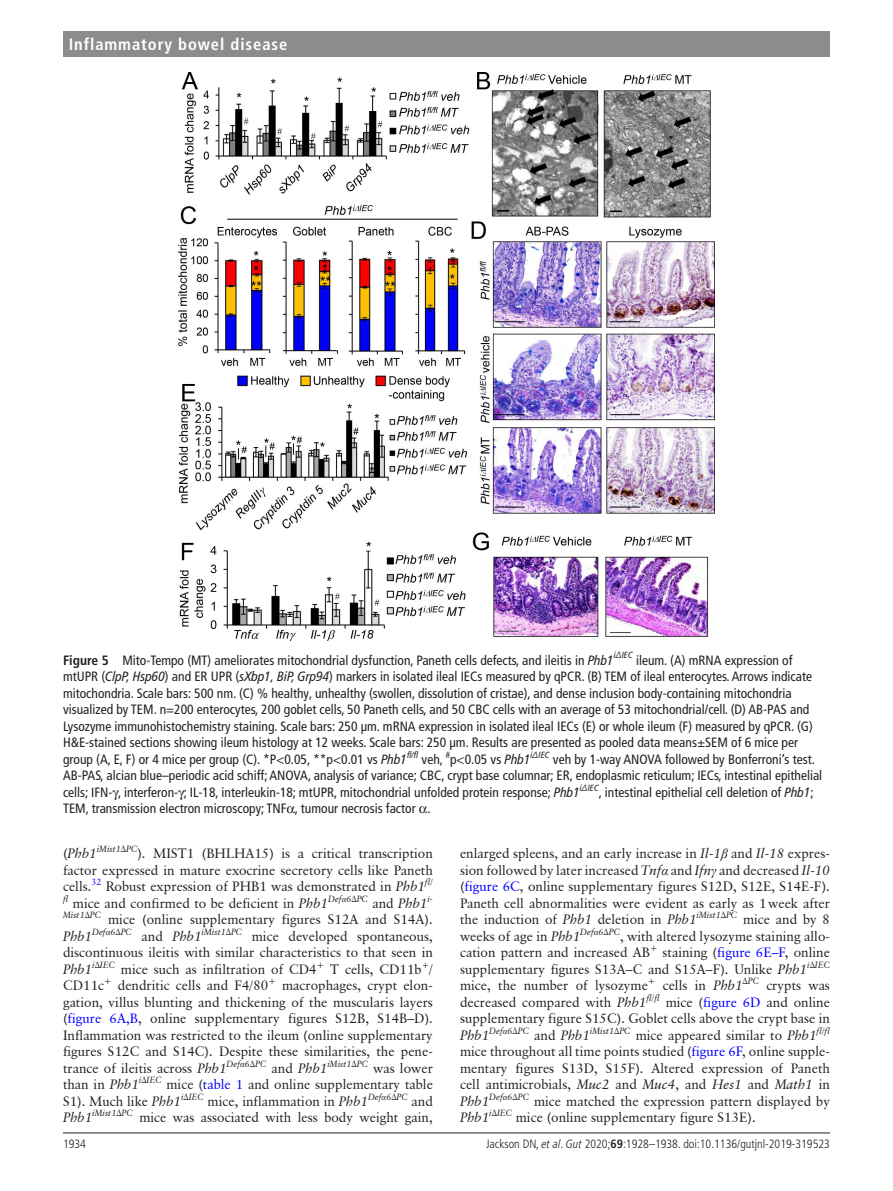
<style>
.page{position:relative;width:893px;height:1191px;background:#fff}
.page>*{position:absolute;margin:0;border:0;box-sizing:border-box;transform-origin:0 0}
.t1{font:700 condensed 16.5px "Frutiger LT Pro";letter-spacing:.055em;color:#fff}
.t2{font:13.5px/16.5px "Classical Garamond BT";color:#231f20;text-align:justify}
.t3{font:condensed 13.5px/16.5px "Frutiger LT Pro";color:#231f20}
.t4{font:italic 13.5px "Classical Garamond BT";color:#231f20}
.t5{font:300 condensed 12px "Frutiger LT Pro";color:#231f20}
.t6{font:italic 9px "Classical Garamond BT";color:#231f20}
.t7{font:9px "Classical Garamond BT";color:#231f20}
.s1{font-weight:700}
.s2{font-style:italic}
.s3{font-style:normal}
.s4{font-family:"Times New Roman";font-style:italic}
.s5{color:#00f}
.s6{font-family:"Times New Roman"}
.s7{font-size:13.5px}
</style>
<div class="page">
<hr style="left:63px;top:1132px;width:767px;height:1px;background:#231f20">
<div style="left:63px;top:31px;width:767px;height:25px;background:#8a8c8e"></div>
<img style="left:178px;top:72px;width:537px;height:568px">
<p class="t1" style="left:69px;top:34px;width:220px">Inflammatory bowel disease</p>
<p class="t3" style="left:63px;top:651px;width:761px"><span class="s1">Figure 5</span> Mito-Tempo (MT) ameliorates mitochondrial dysfunction, Paneth cells defects, and ileitis in <span class="s2">Phb1</span><sup>iΔIEC</sup> ileum. (A) mRNA expression of mtUPR (<span class="s2">ClpP, Hsp60</span>) and ER UPR (<span class="s2">sXbp1, BiP, Grp94</span>) markers in isolated ileal IECs measured by qPCR. (B) TEM of ileal enterocytes. Arrows indicate mitochondria. Scale bars: 500 nm. (C) % healthy, unhealthy (swollen, dissolution of cristae), and dense inclusion body-containing mitochondria visualized by TEM. n=200 enterocytes, 200 goblet cells, 50 Paneth cells, and 50 CBC cells with an average of 53 mitochondrial/cell. (D) AB-PAS and Lysozyme immunohistochemistry staining. Scale bars: 250 μm. mRNA expression in isolated ileal IECs (E) or whole ileum (F) measured by qPCR. (G)<br>H&amp;E-stained sections showing ileum histology at 12 weeks. Scale bars: 250 μm. Results are presented as pooled data means±SEM of 6 mice per group (A, E, F) or 4 mice per group (C). *P&lt;0.05, **p&lt;0.01 vs <span class="s2">Phb1</span><sup>fl/fl</sup> veh, <sup>#</sup>p&lt;0.05 vs <span class="s2">Phb1</span><sup>iΔIEC</sup> veh by 1-way ANOVA followed by Bonferroni’s test.<br>AB-PAS, alcian blue–periodic acid schiff; ANOVA, analysis of variance; CBC, crypt base columnar; ER, endoplasmic reticulum; IECs, intestinal epithelial cells; IFN- , interferon- ; IL-18, interleukin-18; mtUPR, mitochondrial unfolded protein response; <span class="s2">Phb1</span><sup>iΔIEC</sup>, intestinal epithelial cell deletion of <span class="s2">Phb1</span>; TEM, transmission electron microscopy; TNF , tumour necrosis factor .</p>
<p class="t4" style="left:63px;top:845px;width:35px"><span class="s3">(</span>Phb1</p>
<p class="t6" style="left:97px;top:843px;width:42px">iMist1ΔPC</p>
<p class="t2" style="left:460px;top:845px;width:371px">enlarged spleens, and an early increase in <span class="s2">Il-1</span><span class="s4">β</span> and <span class="s2">Il-18</span> expres&shy;sion followed by later increased <span class="s2">Tnf</span><span class="s4">α</span> and <span class="s2">Ifn</span><span class="s4">γ</span> and decreased <span class="s2">Il-10 </span>(<span class="s5">figure 6C</span>, online supplementary figures S12D, S12E, S14E-F).<br>Paneth cell abnormalities were evident as early as 1week after the induction of <span class="s2">Phb1</span> deletion in <span class="s2">Phb1</span><sup>iMist1ΔPC</sup> mice and by 8 weeks of age in <span class="s2">Phb1</span><sup>Def</sup><sup>α</sup><sup>6ΔPC</sup>, with altered lysozyme staining allo&shy;cation pattern and increased AB<sup>+</sup> staining (<span class="s5">figure 6E–F</span>, online supplementary figures S13A–C and S15A–F). Unlike <span class="s2">Phb1</span><sup>iΔIEC </sup>mice, the number of lysozyme<sup>+</sup></p>
<p class="t2" style="left:63px;top:845px;width:371px;text-indent:74px">). MIST1 (BHLHA15) is a critical transcription factor expressed in mature exocrine secretory cells like Paneth cells.<sup>32</sup> Robust expression of PHB1 was demonstrated in <span class="s2">Phb1</span></p>
<p class="t6" style="left:425px;top:876px;width:9px">fl/</p>
<p class="t6" style="left:63px;top:892px;width:7px">fl</p>
<p class="t2" style="left:73px;top:894px;width:257px">mice and confirmed to be deficient in <span class="s2">Phb1</span></p>
<p class="t6" style="left:328px;top:893px;width:41px">Def<span class="s6">α</span>6ΔPC</p>
<p class="t4" style="left:372px;top:894px;width:56px"><span class="s3">and</span> Phb1</p>
<p class="t6" style="left:427px;top:893px;width:7px">i-</p>
<p class="t6" style="left:63px;top:909px;width:40px">Mist1ΔPC</p>
<p class="t2" style="left:108px;top:911px;width:326px">mice (online supplementary figures S12A and S14A).</p>
<p class="t6" style="left:63px;top:926px;width:70px"><span class="s7">Phb1</span>Def<span class="s6">α</span>6ΔPC</p>
<p class="t4" style="left:142px;top:927px;width:62px"><span class="s3">and</span> Phb1</p>
<p class="t6" style="left:202px;top:926px;width:42px">iMist1ΔPC</p>
<p class="t2" style="left:63px;top:927px;width:371px;text-align:right">mice developed spontaneous,<br>discontinuous ileitis with similar characteristics to that seen in</p>
<p class="t6" style="left:63px;top:959px;width:53px"><span class="s7">Phb1</span>iΔIEC</p>
<p class="t2" style="left:121px;top:960px;width:197px">mice such as infiltration of CD4</p>
<p class="t7" style="left:317px;top:959px;width:9px">+</p>
<p class="t2" style="left:330px;top:960px;width:93px">T cells, CD11b</p>
<p class="t7" style="left:422px;top:959px;width:9px">+</p>
<p class="t2" style="left:429px;top:960px;width:5px">/</p>
<p class="t2" style="left:63px;top:977px;width:50px">CD11c<sup>+</sup></p>
<p class="t2" style="left:118px;top:977px;width:152px">dendritic cells and F4/80</p>
<p class="t7" style="left:268px;top:975px;width:9px">+</p>
<p class="t2" style="left:663px;top:977px;width:81px">cells in <span class="s2">Phb1</span></p>
<p class="t6" style="left:742px;top:975px;width:18px">ΔPC</p>
<p class="t2" style="left:63px;top:977px;width:371px;text-indent:219px">macrophages, crypt elon&shy;gation, villus blunting and thickening of the muscularis layers (<span class="s5">figure 6A,B</span>, online supplementary figures S12B, S14B–D).<br>Inflammation was restricted to the ileum (online supplementary figures S12C and S14C). Despite these similarities, the pene&shy;trance of ileitis across <span class="s2">Phb1</span><sup>Def</sup><sup>α</sup><sup>6ΔPC</sup> and <span class="s2">Phb1</span></p>
<p class="t2" style="left:460px;top:977px;width:371px;text-indent:306px">crypts was decreased compared with <span class="s2">Phb1</span><sup>fl/fl</sup> mice (<span class="s5">figure 6D</span> and online supplementary figure S15C). Goblet cells above the crypt base in</p>
<p class="t6" style="left:460px;top:1025px;width:70px"><span class="s7">Phb1</span>Def<span class="s6">α</span>6ΔPC</p>
<p class="t4" style="left:534px;top:1026px;width:57px"><span class="s3">and</span> Phb1</p>
<p class="t6" style="left:590px;top:1025px;width:42px">iMist1ΔPC</p>
<p class="t2" style="left:636px;top:1026px;width:182px">mice appeared similar to <span class="s2">Phb1</span></p>
<p class="t6" style="left:817px;top:1025px;width:15px">fl/fl</p>
<p class="t2" style="left:460px;top:1043px;width:371px">mice throughout all time points studied (<span class="s5">figure 6F</span>, online supple&shy;mentary figures S13D, S15F). Altered expression of Paneth cell antimicrobials, <span class="s2">Muc2</span> and <span class="s2">Muc4</span>, and <span class="s2">Hes1</span> and <span class="s2">Math1</span> in <span class="s2">Phb1</span><sup>Def</sup><sup>α</sup><sup>6ΔPC</sup> mice matched the expression pattern displayed by <span class="s2">Phb1</span><sup>iΔIEC</sup> mice (online supplementary figure S13E).</p>
<p class="t6" style="left:327px;top:1058px;width:42px">iMist1ΔPC</p>
<p class="t2" style="left:63px;top:1059px;width:371px;text-indent:310px">was lower than in <span class="s2">Phb1</span><sup>iΔIEC</sup> mice (<span class="s5">table 1</span> and online supplementary table S1). Much like <span class="s2">Phb1</span><sup>iΔIEC</sup> mice, inflammation in <span class="s2">Phb1</span><sup>Def</sup><sup>α</sup><sup>6ΔPC</sup> and <span class="s2">Phb1</span><sup>iMist1ΔPC</sup> mice was associated with less body weight gain,</p>
<p class="t5" style="left:63px;top:1136px;width:25px">1934</p>
<p class="t5" style="left:486px;top:1136px;width:345px">Jackson DN, <span class="s2">et al</span>. <span class="s2">Gut</span> 2020;<span class="s1">69</span>:1928–1938. doi:10.1136/gutjnl-2019-319523</p>
</div>
